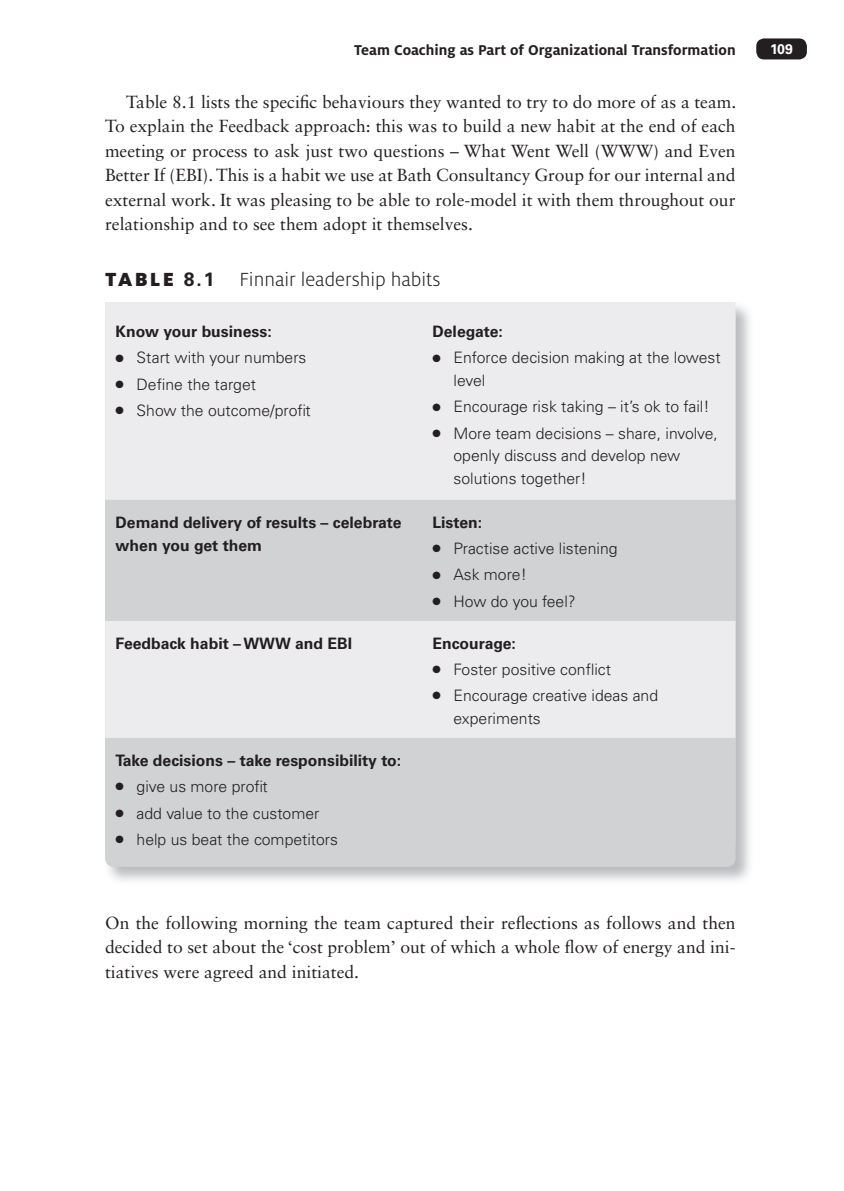
<style>
.page{position:relative;width:844px;height:1191px;background:#fff}
.page>*{position:absolute;margin:0;border:0;box-sizing:border-box;transform-origin:0 0}
.t1{font:300 21px "Milo OT";color:#231f20}
.t2{font:17.5px/24.5px "Sabon LT Std";color:#231f20;text-align:justify}
.t3{font:300 15.75px/22.8px "Univers LT Std";color:#231f20}
.t4{font:700 15.75px/22.8px "Univers LT Std";color:#231f20}
.t5{font:700 15.75px "Milo OT";color:#231f20}
.t6{font:700 14px "Univers";color:#fff}
.s1{font-weight:900}
.s2{font-family:"Univers LT Std";font-weight:700;font-size:19.25px}
</style>
<div class="page">
<div style="left:756px;top:38px;width:50px;height:21px;background:#231f20;border-radius:8px"></div>
<img style="left:105px;top:302px;width:645px;height:579px">
<div style="left:105px;top:302px;width:630px;height:565px;background:#d1d2d4;border-radius:9px"></div>
<div style="left:105px;top:302px;width:630px;height:198px;background:#ececee"></div>
<div style="left:105px;top:621px;width:630px;height:117px;background:#ececee"></div>
<p class="t5" style="left:354px;top:41px;width:383px">Team Coaching as Part of organizational Transformation</p>
<p class="t6" style="left:770px;top:41px;width:24px">109</p>
<p class="t2" style="left:105px;top:89px;width:632px;text-indent:21px">Table 8.1 lists the specific behaviours they wanted to try to do more of as a team.<br>To explain the Feedback approach: this was to build a new habit at the end of each meeting or process to ask just two questions – What Went Well (WWW) and Even Better If (EBI). This is a habit we use at Bath Consultancy Group for our internal and external work. It was pleasing to be able to role-model it with them throughout our relationship and to see them adopt it themselves.</p>
<p class="t1" style="left:105px;top:268px;width:336px"><span class="s1">Table</span> <span class="s2">8.1</span> Finnair leadership habits</p>
<p class="t4" style="left:116px;top:320px;width:158px">Know your business:</p>
<p class="t3" style="left:115px;top:346px;width:192px">● Start with your numbers</p>
<p class="t3" style="left:115px;top:373px;width:142px">● Define the target</p>
<p class="t3" style="left:115px;top:399px;width:196px">● Show the outcome/profit</p>
<p class="t4" style="left:432px;top:320px;width:72px">Delegate:</p>
<p class="t3" style="left:453px;top:346px;width:268px;text-indent:-21px">● Enforce decision making at the lowest level</p>
<p class="t3" style="left:432px;top:395px;width:278px">● Encourage risk taking – it’s ok to fail!</p>
<p class="t3" style="left:453px;top:422px;width:266px;text-indent:-21px">● More team decisions – share, involve, openly discuss and develop new solutions together!</p>
<p class="t4" style="left:116px;top:511px;width:287px">Demand delivery of results – celebrate when you get them</p>
<p class="t4" style="left:432px;top:511px;width:51px">Listen:</p>
<p class="t3" style="left:432px;top:537px;width:186px">● Practise active listening</p>
<p class="t3" style="left:432px;top:563px;width:96px">● Ask more!</p>
<p class="t3" style="left:432px;top:590px;width:145px">● How do you feel?</p>
<p class="t4" style="left:116px;top:632px;width:238px">Feedback habit – WWW and EBI</p>
<p class="t4" style="left:432px;top:632px;width:85px">Encourage:</p>
<p class="t3" style="left:432px;top:658px;width:180px">● Foster positive conflict</p>
<p class="t3" style="left:453px;top:684px;width:206px;text-indent:-21px">● Encourage creative ideas and experiments</p>
<p class="t4" style="left:116px;top:749px;width:287px">Take decisions – take responsibility to:</p>
<p class="t3" style="left:115px;top:775px;width:154px">● give us more profit</p>
<p class="t3" style="left:115px;top:801px;width:205px">● add value to the customer</p>
<p class="t3" style="left:115px;top:828px;width:224px">● help us beat the competitors</p>
<p class="t2" style="left:105px;top:910px;width:632px">On the following morning the team captured their reflections as follows and then decided to set about the ‘cost problem’ out of which a whole flow of energy and ini&shy;tiatives were agreed and initiated.</p>
</div>
